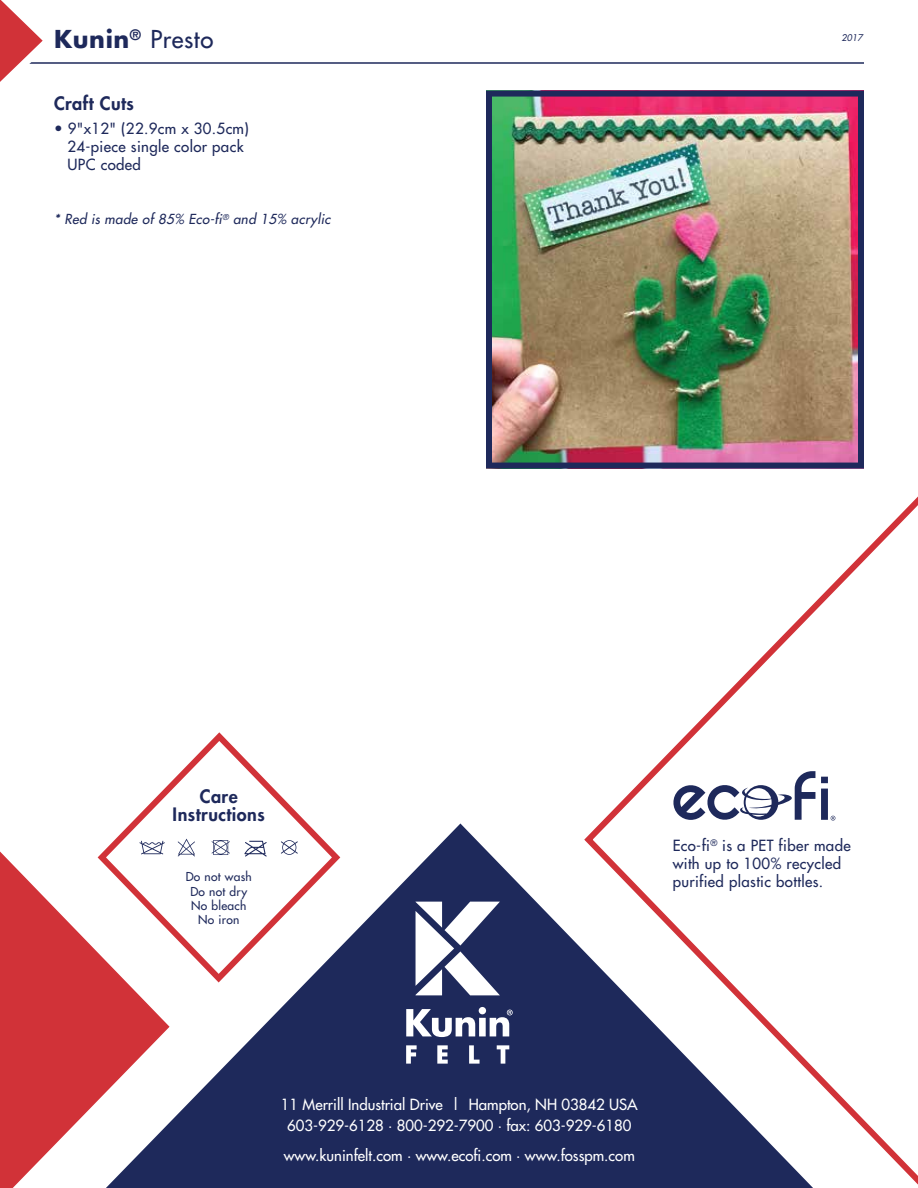
<style>
.page{position:relative;width:918px;height:1188px;background:#fff}
.page>*{position:absolute;margin:0;border:0;box-sizing:border-box;transform-origin:0 0}
.t1{font:24px "Futura";letter-spacing:.025em;color:#1e295b}
.t2{font:800 18px/18px "Futura";letter-spacing:.025em;color:#1e295b;text-align:center}
.t3{font:15px/21px "Futura";color:#fff;text-align:center}
.t4{font:15px/18px "Futura";letter-spacing:.025em;color:#1e295b}
.t5{font:italic 13.5px "Futura";letter-spacing:.025em;color:#1e295b}
.t6{font:12px/14.4px "Futura";letter-spacing:.025em;color:#1e295b;text-align:center}
.t7{font:italic 9px "Futura";color:#1e295b}
.s1{font-weight:700}
</style>
<div class="page">
<svg style="left:171px;top:824px;width:412px;height:364px;fill:#1e295b"></svg>
<svg style="left:416px;top:902px;width:84px;height:93px"></svg>
<svg style="left:406px;top:1007px;width:107px;height:57px"></svg>
<svg style="left:0;top:851px;width:171px;height:337px"></svg>
<svg style="left:583px;top:496px;width:335px;height:692px"></svg>
<svg style="left:98px;top:732px;width:242px;height:250px"></svg>
<hr style="left:0;top:62px;width:864px;height:2px;background:#1e295b">
<svg style="left:0;top:0;width:53px;height:82px"></svg>
<img style="left:486px;top:91px;width:378px;height:378px">
<h1 class="t1" style="left:54px;top:23px;width:161px"><span class="s1">Kunin</span><sup>®</sup> Presto</h1>
<p class="t7" style="left:841px;top:31px;width:23px">2017</p>
<p class="t2" style="left:54px;top:94px;width:81px">Craft Cuts</p>
<p class="t4" style="left:68px;top:120px;width:183px;text-indent:-14px">• 9"x12" (22.9cm x 30.5cm)<br>24-piece single color pack<br>UPC coded</p>
<p class="t5" style="left:54px;top:211px;width:278px">* Red is made of 85% Eco-fi<sup>®</sup> and 15% acrylic</p>
<p class="t2" style="left:173px;top:787px;width:94px">Care<br>Instructions</p>
<p class="t6" style="left:186px;top:869px;width:68px">Do not wash<br>Do not dry<br>No bleach<br>No iron</p>
<p class="t4" style="left:673px;top:836px;width:180px">Eco-fi<sup>®</sup> is a PET fiber made with up to 100% recycled purified plastic bottles.</p>
<p class="t3" style="left:281px;top:1094px;width:358px">11 Merrill Industrial Drive | Hampton, NH 03842 USA<br>603-929-6128 · 800-292-7900 · fax: 603-929-6180</p>
<p class="t3" style="left:284px;top:1145px;width:352px">www.kuninfelt.com · www.ecofi.com · www.fosspm.com</p>
</div>
